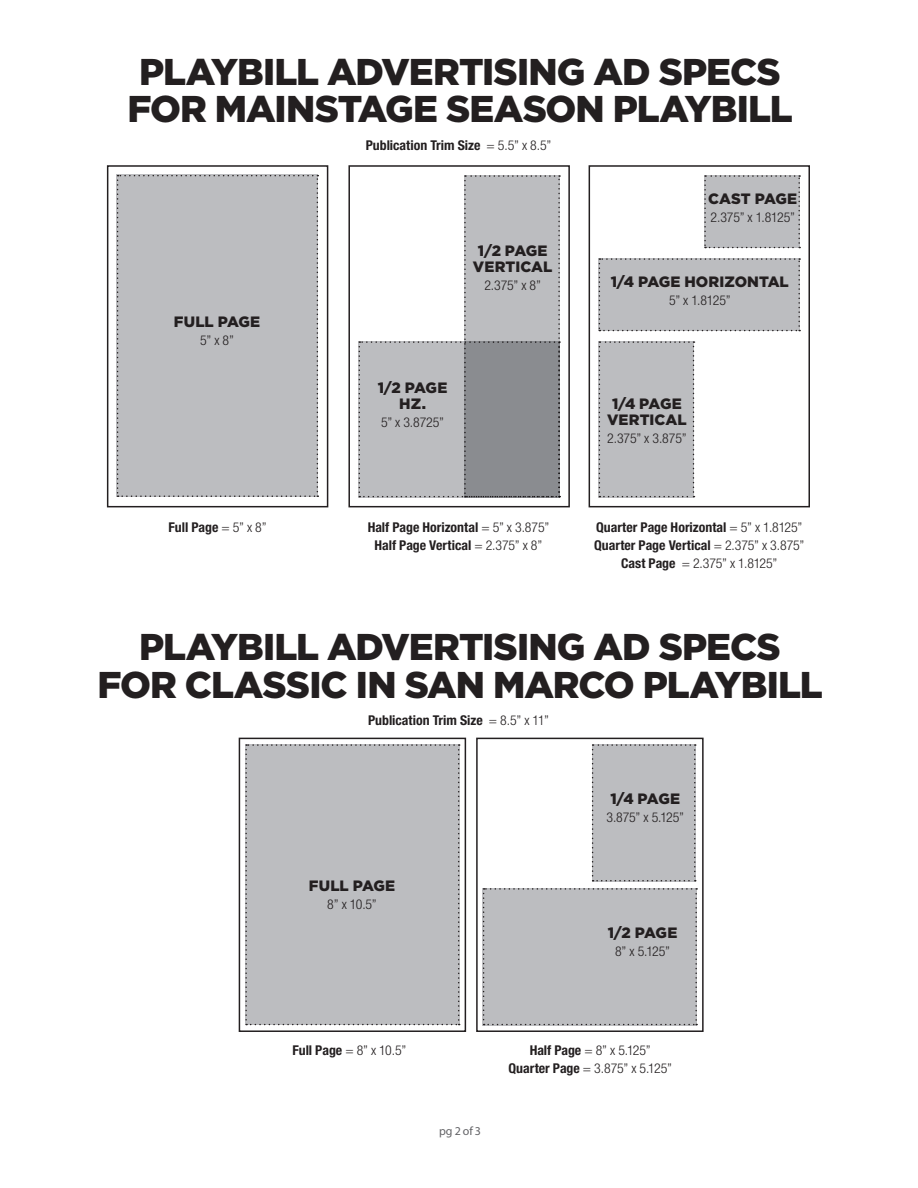
<style>
.page{position:relative;width:918px;height:1188px;background:#fff}
.page>*{position:absolute;margin:0;border:0;box-sizing:border-box;transform-origin:0 0}
.t1{font:900 37.2px/37.5px "Gotham";letter-spacing:-.025em;color:#231f20;text-align:center}
.t2{font:900 15px "Gotham";color:#231f20}
.t3{font:700 condensed 13.5px "Helvetica Neue";color:#231f20}
.t4{font:300 condensed 13.5px "Helvetica Neue";letter-spacing:-.01em;color:#231f20}
.t5{font:12px "Myriad Pro";color:#636366}
.s1{font-weight:300}
.s2{font-weight:700}
</style>
<div class="page">
<div style="left:589px;top:165px;width:221px;height:342px;border:2px solid #231f20"></div>
<div style="left:599px;top:341px;width:96px;height:156px;background:#bcbdc0"></div>
<div style="left:107px;top:165px;width:221px;height:342px;border:2px solid #231f20"></div>
<div style="left:117px;top:175px;width:201px;height:322px;background:#bcbdc0"></div>
<div style="left:599px;top:258px;width:201px;height:73px;background:#bcbdc0"></div>
<div style="left:704px;top:175px;width:96px;height:73px;background:#bcbdc0"></div>
<div style="left:348px;top:165px;width:222px;height:342px;border:2px solid #231f20"></div>
<svg style="left:359px;top:175px;width:201px;height:322px"></svg>
<div style="left:239px;top:738px;width:227px;height:294px;border:2px solid #231f20"></div>
<div style="left:245px;top:744px;width:215px;height:281px;background:#bcbdc0"></div>
<div style="left:476px;top:738px;width:228px;height:294px;border:2px solid #231f20"></div>
<div style="left:483px;top:888px;width:214px;height:137px;background:#bcbdc0"></div>
<div style="left:592px;top:744px;width:104px;height:137px;background:#bcbdc0"></div>
<p class="t1" style="left:127px;top:52px;width:667px">PLAYBILL ADVERTISING AD SPECS<br>FOR MAINSTAGE SEASON PLAYBILL</p>
<p class="t2" style="left:174px;top:313px;width:88px">FULL PAGE</p>
<p class="t4" style="left:200px;top:332px;width:35px">5” x 8”</p>
<p class="t3" style="left:169px;top:519px;width:100px">Full Page <span class="s1">= 5” x 8”</span></p>
<p class="t3" style="left:366px;top:137px;width:187px">Publication Trim Size <span class="s1">= 5.5” x 8.5”</span></p>
<p class="t2" style="left:478px;top:242px;width:71px">1/2 PAGE</p>
<p class="t2" style="left:473px;top:258px;width:81px">VERTICAL</p>
<p class="t4" style="left:484px;top:278px;width:58px">2.375” x 8”</p>
<p class="t2" style="left:378px;top:379px;width:71px">1/2 PAGE</p>
<p class="t2" style="left:399px;top:395px;width:28px">HZ.</p>
<p class="t4" style="left:381px;top:415px;width:65px">5” x 3.8725”</p>
<p class="t3" style="left:368px;top:519px;width:183px">Half Page Horizontal <span class="s1">= 5” x 3.875”</span></p>
<p class="t3" style="left:375px;top:537px;width:169px">Half Page Vertical <span class="s1">= 2.375” x 8”</span></p>
<p class="t2" style="left:708px;top:190px;width:91px">CAST PAGE</p>
<p class="t4" style="left:711px;top:210px;width:86px">2.375” x 1.8125”</p>
<p class="t2" style="left:611px;top:273px;width:180px">1/4 PAGE HORIZONTAL</p>
<p class="t4" style="left:669px;top:292px;width:63px">5” x 1.8125”</p>
<p class="t2" style="left:612px;top:395px;width:71px">1/4 PAGE</p>
<p class="t2" style="left:607px;top:411px;width:81px">VERTICAL</p>
<p class="t4" style="left:607px;top:431px;width:81px">2.375” x 3.875”</p>
<p class="t3" style="left:596px;top:519px;width:208px">Quarter Page Horizontal <span class="s1">= 5” x 1.8125”</span></p>
<p class="t3" style="left:594px;top:537px;width:212px">Quarter Page Vertical <span class="s1">= 2.375” x 3.875”</span></p>
<p class="t4" style="left:621px;top:556px;width:158px"><span class="s2">Cast Page</span> = 2.375” x 1.8125”</p>
<p class="t1" style="left:97px;top:628px;width:727px">PLAYBILL ADVERTISING AD SPECS<br>FOR CLASSIC IN SAN MARCO PLAYBILL</p>
<p class="t3" style="left:368px;top:712px;width:182px">Publication Trim Size <span class="s1">= 8.5” x 11”</span></p>
<p class="t2" style="left:309px;top:877px;width:88px">FULL PAGE</p>
<p class="t4" style="left:327px;top:896px;width:51px">8” x 10.5”</p>
<p class="t2" style="left:610px;top:790px;width:71px">1/4 PAGE</p>
<p class="t4" style="left:606px;top:810px;width:79px">3.875” x 5.125”</p>
<p class="t2" style="left:608px;top:924px;width:71px">1/2 PAGE</p>
<p class="t4" style="left:615px;top:944px;width:56px">8” x 5.125”</p>
<p class="t4" style="left:292px;top:1042px;width:115px"><span class="s2">Full Page</span> = 8” x 10.5”</p>
<p class="t4" style="left:530px;top:1042px;width:123px"><span class="s2">Half Page</span> = 8” x 5.125”</p>
<p class="t4" style="left:509px;top:1060px;width:165px"><span class="s2">Quarter Page</span> = 3.875” x 5.125”</p>
<p class="t5" style="left:439px;top:1124px;width:43px">pg 2 of 3</p>
</div>
